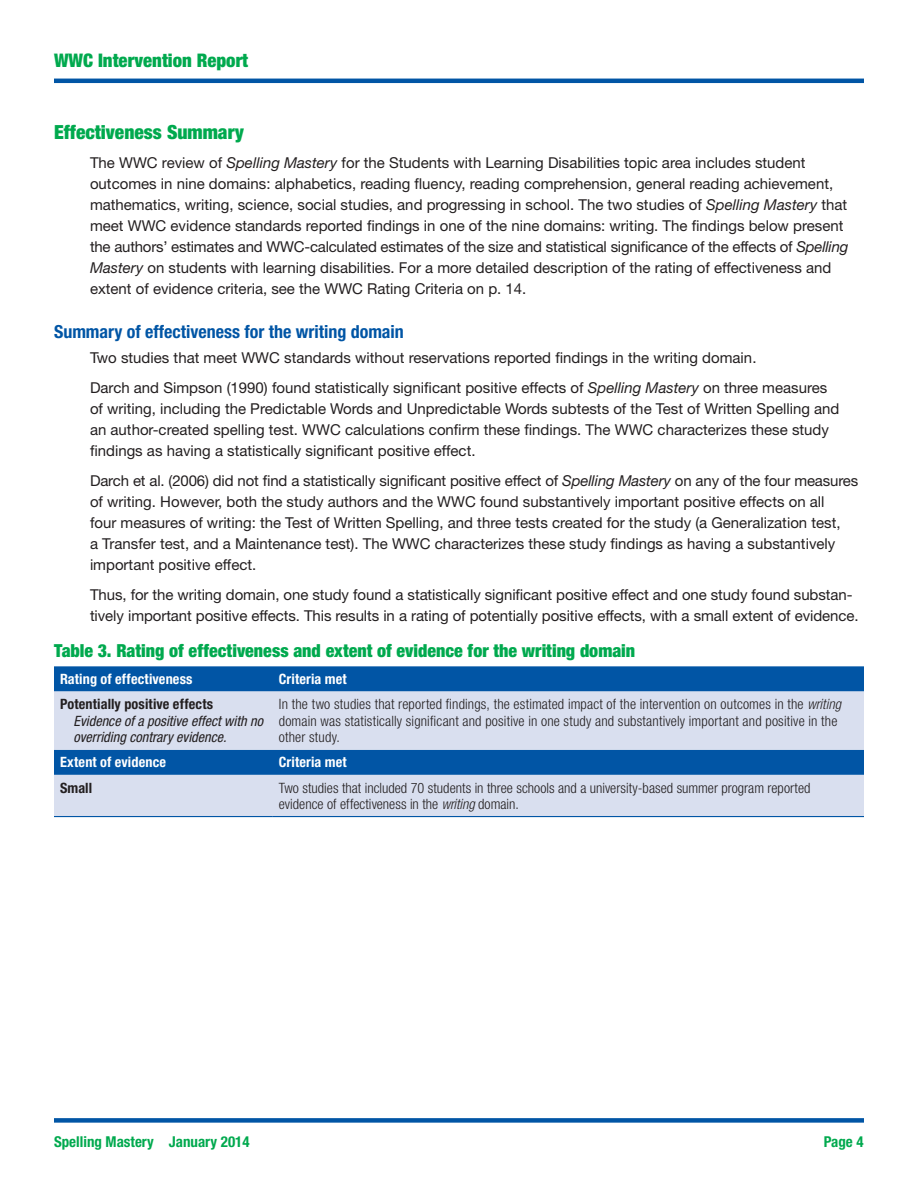
<style>
.page{position:relative;width:918px;height:1188px;background:#fff}
.page>*{position:absolute;margin:0;border:0;box-sizing:border-box;transform-origin:0 0}
.Green_Head{font:900 condensed 19.5px "Helvetica Neue LT Std";color:#00a94e}
.t1{font:900 condensed 18.75px "Helvetica Neue LT Std";color:#00a94e}
.Table_title{font:900 condensed 18px "Helvetica Neue LT Std";color:#00a94e}
.blue_heading-left{font:700 condensed 18px "Helvetica Neue LT Std";color:#0155a5}
.text__indent{font:15px/21px "Helvetica Neue LT Std";color:#231f20}
.t2{font:700 condensed 15px "Helvetica Neue LT Std";color:#00a94e}
.Table_body_text{font:300 condensed 14.25px/16.5px "Helvetica Neue LT Std";letter-spacing:.01em;color:#231f20}
.Table_sub_head_whi{font:700 condensed 14.25px "Helvetica Neue LT Std";letter-spacing:.01em;color:#fff}
.Table_row_head-ita{font:italic condensed 14.25px/16.5px "Helvetica Neue LT Std";color:#231f20}
.Table_sub_head-bla{font:700 condensed 14.25px "Helvetica Neue LT Std";letter-spacing:.01em;color:#231f20}
.s1{font-style:italic}
</style>
<div class="page">
<div style="left:54px;top:1118px;width:810px;height:5px;background:#0155a5"></div>
<hr style="left:54px;top:79px;width:810px;height:4px;background:#0155a5">
<svg style="left:54px;top:666px;width:810px;height:26px;background:#0a5ba8"></svg>
<svg style="left:54px;top:692px;width:810px;height:124px;background:#adc3e0"></svg>
<hr style="left:54px;top:816px;width:219px;height:1px;background:#0155a5">
<hr style="left:273px;top:816px;width:591px;height:1px;background:#0155a5">
<p class="t1" style="left:54px;top:49px;width:196px">WWC Intervention Report</p>
<p class="Green_Head" style="left:54px;top:120px;width:191px">Effectiveness Summary</p>
<p class="text__indent" style="left:90px;top:152px;width:760px">The WWC review of <span class="s1">Spelling Mastery</span> for the Students with Learning Disabilities topic area includes student outcomes in nine domains: alphabetics, reading fluency, reading comprehension, general reading achievement, mathematics, writing, science, social studies, and progressing in school. The two studies of <span class="s1">Spelling Mastery</span> that meet WWC evidence standards reported findings in one of the nine domains: writing. The findings below present the authors’ estimates and WWC-calculated estimates of the size and statistical significance of the effects of <span class="s1">Spelling Mastery</span> on students with learning disabilities. For a more detailed description of the rating of effectiveness and extent of evidence criteria, see the WWC Rating Criteria on p. 14.</p>
<p class="blue_heading-left" style="left:54px;top:320px;width:351px">Summary of effectiveness for the writing domain</p>
<p class="text__indent" style="left:90px;top:347px;width:668px">Two studies that meet WWC standards without reservations reported findings in the writing domain.</p>
<p class="text__indent" style="left:90px;top:377px;width:751px">Darch and Simpson (1990) found statistically significant positive effects of <span class="s1">Spelling Mastery</span> on three measures of writing, including the Predictable Words and Unpredictable Words subtests of the Test of Written Spelling and an author-created spelling test. WWC calculations confirm these findings. The WWC characterizes these study findings as having a statistically significant positive effect.</p>
<p class="text__indent" style="left:90px;top:470px;width:770px">Darch et al. (2006) did not find a statistically significant positive effect of <span class="s1">Spelling Mastery</span> on any of the four measures of writing. However, both the study authors and the WWC found substantively important positive effects on all<br>four measures of writing: the Test of Written Spelling, and three tests created for the study (a Generalization test,<br>a Transfer test, and a Maintenance test). The WWC characterizes these study findings as having a substantively important positive effect.</p>
<p class="text__indent" style="left:90px;top:584px;width:770px">Thus, for the writing domain, one study found a statistically significant positive effect and one study found substan&shy;tively important positive effects. This results in a rating of potentially positive effects, with a small extent of evidence.</p>
<p class="Table_title" style="left:54px;top:640px;width:583px">Table 3. Rating of effectiveness and extent of evidence for the writing domain</p>
<p class="Table_sub_head_whi" style="left:60px;top:670px;width:134px">Rating of effectiveness</p>
<p class="Table_sub_head_whi" style="left:279px;top:670px;width:69px">Criteria met</p>
<p class="Table_sub_head-bla" style="left:60px;top:696px;width:155px">Potentially positive effects</p>
<p class="Table_row_head-ita" style="left:73px;top:713px;width:191px">Evidence of a positive effect with no overriding contrary evidence.</p>
<p class="Table_body_text" style="left:279px;top:696px;width:564px">In the two studies that reported findings, the estimated impact of the intervention on outcomes in the <span class="s1">writing </span>domain was statistically significant and positive in one study and substantively important and positive in the other study.</p>
<p class="Table_sub_head_whi" style="left:60px;top:754px;width:108px">Extent of evidence</p>
<p class="Table_sub_head_whi" style="left:279px;top:754px;width:69px">Criteria met</p>
<p class="Table_sub_head-bla" style="left:60px;top:779px;width:34px">Small</p>
<p class="Table_body_text" style="left:279px;top:779px;width:533px">Two studies that included 70 students in three schools and a university-based summer program reported evidence of effectiveness in the <span class="s1">writing</span> domain.</p>
<p class="t2" style="left:54px;top:1132px;width:197px">Spelling Mastery January 2014</p>
<p class="t2" style="left:824px;top:1132px;width:41px">Page 4</p>
</div>
